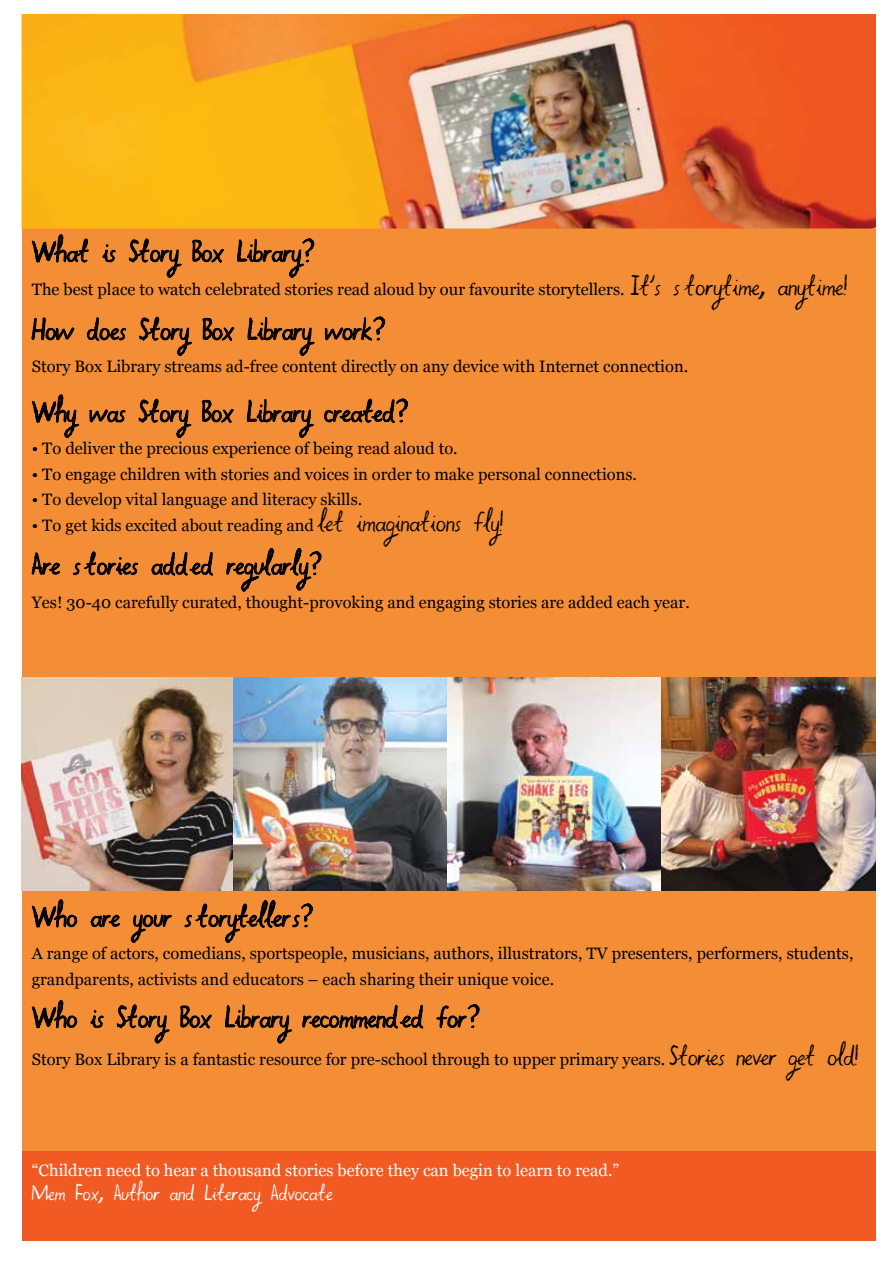
<style>
.page{position:relative;width:893px;height:1263px;background:#fff}
.page>*{position:absolute;margin:0;border:0;box-sizing:border-box;transform-origin:0 0}
.t1{font:24px "GUS GORDON sbl";color:#000}
.t2{font:18px "GUS GORDON sbl";color:#fff}
.t3{font:16.5px/25.5px "Georgia";color:#000}
.t4{font:16.5px "Georgia";color:#fff}
.s1{font-family:"GUS GORDON sbl";font-size:22.5px}
</style>
<div class="page">
<div style="left:22px;top:17px;width:853px;height:1224px;background:#f48e36"></div>
<div style="left:22px;top:1151px;width:853px;height:90px;background:#f15a23"></div>
<img style="left:22px;top:677px;width:853px;height:213px">
<svg style="left:32px;top:234px;width:56px;height:28px"></svg>
<svg style="left:103px;top:245px;width:12px;height:17px"></svg>
<svg style="left:129px;top:239px;width:53px;height:39px"></svg>
<svg style="left:192px;top:240px;width:32px;height:23px"></svg>
<svg style="left:237px;top:239px;width:77px;height:39px"></svg>
<svg style="left:32px;top:318px;width:42px;height:22px"></svg>
<svg style="left:87px;top:318px;width:39px;height:23px"></svg>
<svg style="left:139px;top:317px;width:53px;height:39px"></svg>
<svg style="left:203px;top:318px;width:31px;height:23px"></svg>
<svg style="left:248px;top:317px;width:66px;height:39px"></svg>
<svg style="left:325px;top:317px;width:60px;height:24px"></svg>
<svg style="left:32px;top:552px;width:28px;height:23px"></svg>
<svg style="left:73px;top:551px;width:65px;height:24px"></svg>
<svg style="left:152px;top:552px;width:61px;height:23px"></svg>
<svg style="left:226px;top:547px;width:95px;height:44px"></svg>
<svg style="left:32px;top:899px;width:45px;height:28px"></svg>
<svg style="left:91px;top:914px;width:29px;height:13px"></svg>
<svg style="left:131px;top:914px;width:41px;height:29px"></svg>
<svg style="left:185px;top:900px;width:128px;height:43px"></svg>
<svg style="left:32px;top:1000px;width:45px;height:28px"></svg>
<svg style="left:91px;top:1010px;width:12px;height:18px"></svg>
<svg style="left:117px;top:1004px;width:52px;height:39px"></svg>
<svg style="left:180px;top:1005px;width:32px;height:23px"></svg>
<svg style="left:225px;top:1004px;width:67px;height:39px"></svg>
<svg style="left:302px;top:1005px;width:121px;height:23px"></svg>
<svg style="left:437px;top:1004px;width:42px;height:24px"></svg>
<svg style="left:32px;top:395px;width:47px;height:43px"></svg>
<svg style="left:90px;top:410px;width:35px;height:12px"></svg>
<svg style="left:139px;top:399px;width:52px;height:39px"></svg>
<svg style="left:202px;top:400px;width:31px;height:23px"></svg>
<svg style="left:247px;top:399px;width:67px;height:39px"></svg>
<svg style="left:324px;top:399px;width:84px;height:24px"></svg>
<img style="left:22px;top:14px;width:854px;height:214px">
<h1 class="t1" style="left:32px;top:239px;width:283px">What is Story Box Library?</h1>
<h1 class="t1" style="left:32px;top:317px;width:354px">How does Story Box Library work?</h1>
<p class="t3" style="left:32px;top:275px;width:817px">The best place to watch celebrated stories read aloud by our favourite storytellers. <span class="s1">It’s s torytime, anytime!</span></p>
<p class="t3" style="left:32px;top:353px;width:658px">Story Box Library streams ad-free content directly on any device with Internet connection.</p>
<h1 class="t1" style="left:32px;top:399px;width:377px">Why was Story Box Library created?</h1>
<p class="t3" style="left:32px;top:435px;width:427px">• To deliver the precious experience of being read aloud to.</p>
<p class="t3" style="left:32px;top:461px;width:607px">• To engage children with stories and voices in order to make personal connections.</p>
<p class="t3" style="left:32px;top:486px;width:332px">• To develop vital language and literacy skills.</p>
<p class="t3" style="left:32px;top:512px;width:473px">• To get kids excited about reading and <span class="s1">let imaginations fly!</span></p>
<h1 class="t1" style="left:32px;top:552px;width:291px">Are s tories add ed regularly?</h1>
<p class="t3" style="left:32px;top:589px;width:659px">Yes! 30-40 carefully curated, thought-provoking and engaging stories are added each year.</p>
<h1 class="t1" style="left:32px;top:904px;width:282px">Who are your s torytellers?</h1>
<p class="t3" style="left:32px;top:940px;width:823px">A range of actors, comedians, sportspeople, musicians, authors, illustrators, TV presenters, performers, students, grandparents, activists and educators – each sharing their unique voice.</p>
<h1 class="t1" style="left:32px;top:1004px;width:449px">Who is Story Box Library recommend ed for?</h1>
<p class="t3" style="left:32px;top:1046px;width:828px">Story Box Library is a fantastic resource for pre-school through to upper primary years. <span class="s1">Stories never get old!</span></p>
<p class="t4" style="left:32px;top:1159px;width:589px">“Children need to hear a thousand stories before they can begin to learn to read.”</p>
<p class="t2" style="left:32px;top:1184px;width:303px">Mem Fox, Author and Literacy Advocate</p>
</div>
